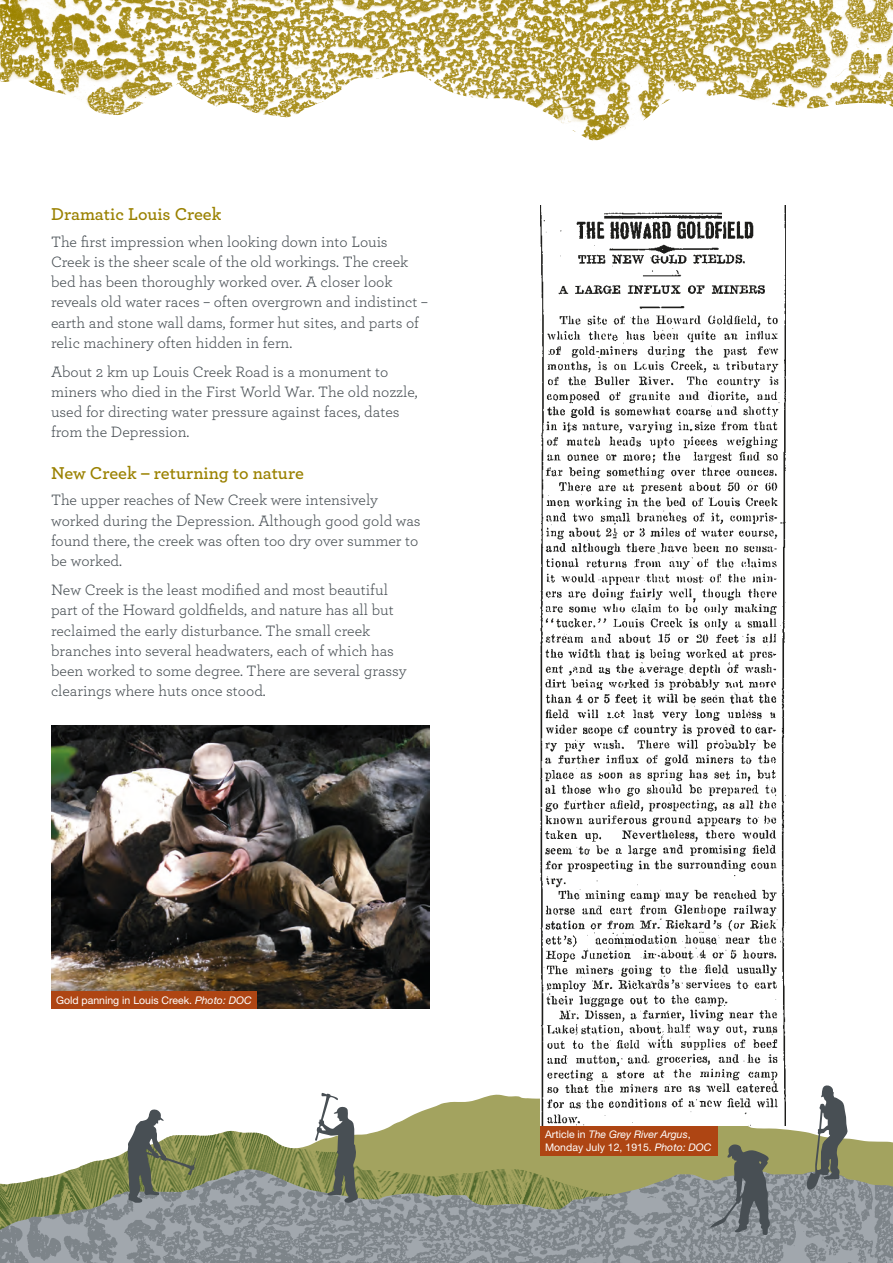
<style>
.page{position:relative;width:893px;height:1263px;background:#fff}
.page>*{position:absolute;margin:0;border:0;box-sizing:border-box;transform-origin:0 0}
.t1{font:600 18px "Archer";color:#9a8100}
.t2{font:15.75px/20.2px "Archer";color:#484f54}
.t3{font:10.5px/12.6px "Helvetica Neue LT Pro";color:#fff}
.s1{font-style:italic}
</style>
<div class="page">
<img style="left:51px;top:725px;width:378px;height:284px">
<img style="left:0;top:0;width:893px;height:141px">
<div style="left:51px;top:991px;width:206px;height:18px;background:#ae4513"></div>
<svg style="left:230px;top:1094px;width:663px;height:75px"></svg>
<img style="left:74px;top:1131px;width:575px;height:38px">
<img style="left:0;top:1170px;width:893px;height:93px">
<div style="left:540px;top:1126px;width:177px;height:30px;background:#ae4513"></div>
<svg style="left:315px;top:1093px;width:43px;height:110px"></svg>
<svg style="left:127px;top:1109px;width:69px;height:94px"></svg>
<svg style="left:807px;top:1085px;width:40px;height:105px"></svg>
<svg style="left:708px;top:1144px;width:62px;height:91px;background:#767970"></svg>
<img style="left:540px;top:206px;width:246px;height:920px">
<p class="t1" style="left:51px;top:200px;width:172px">Dramatic Louis Creek</p>
<p class="t2" style="left:51px;top:230px;width:378px">The first impression when looking down into Louis Creek is the sheer scale of the old workings. The creek bed has been thoroughly worked over. A closer look reveals old water races – often overgrown and indistinct – earth and stone wall dams, former hut sites, and parts of relic machinery often hidden in fern.</p>
<p class="t2" style="left:51px;top:360px;width:368px">About 2 km up Louis Creek Road is a monument to miners who died in the First World War. The old nozzle, used for directing water pressure against faces, dates from the Depression.</p>
<p class="t1" style="left:51px;top:459px;width:254px">New Creek – returning to nature</p>
<p class="t2" style="left:51px;top:489px;width:371px">The upper reaches of New Creek were intensively worked during the Depression. Although good gold was found there, the creek was often too dry over summer to be worked.</p>
<p class="t2" style="left:51px;top:579px;width:357px">New Creek is the least modified and most beautiful part of the Howard goldfields, and nature has all but reclaimed the early disturbance. The small creek branches into several headwaters, each of which has been worked to some degree. There are several grassy clearings where huts once stood.</p>
<p class="t3" style="left:56px;top:993px;width:197px">Gold panning in Louis Creek. <span class="s1">Photo: DOC</span></p>
<p class="t3" style="left:545px;top:1128px;width:168px">Article in <span class="s1">The Grey River Argus</span>,<br>Monday July 12, 1915. <span class="s1">Photo: DOC</span></p>
</div>
